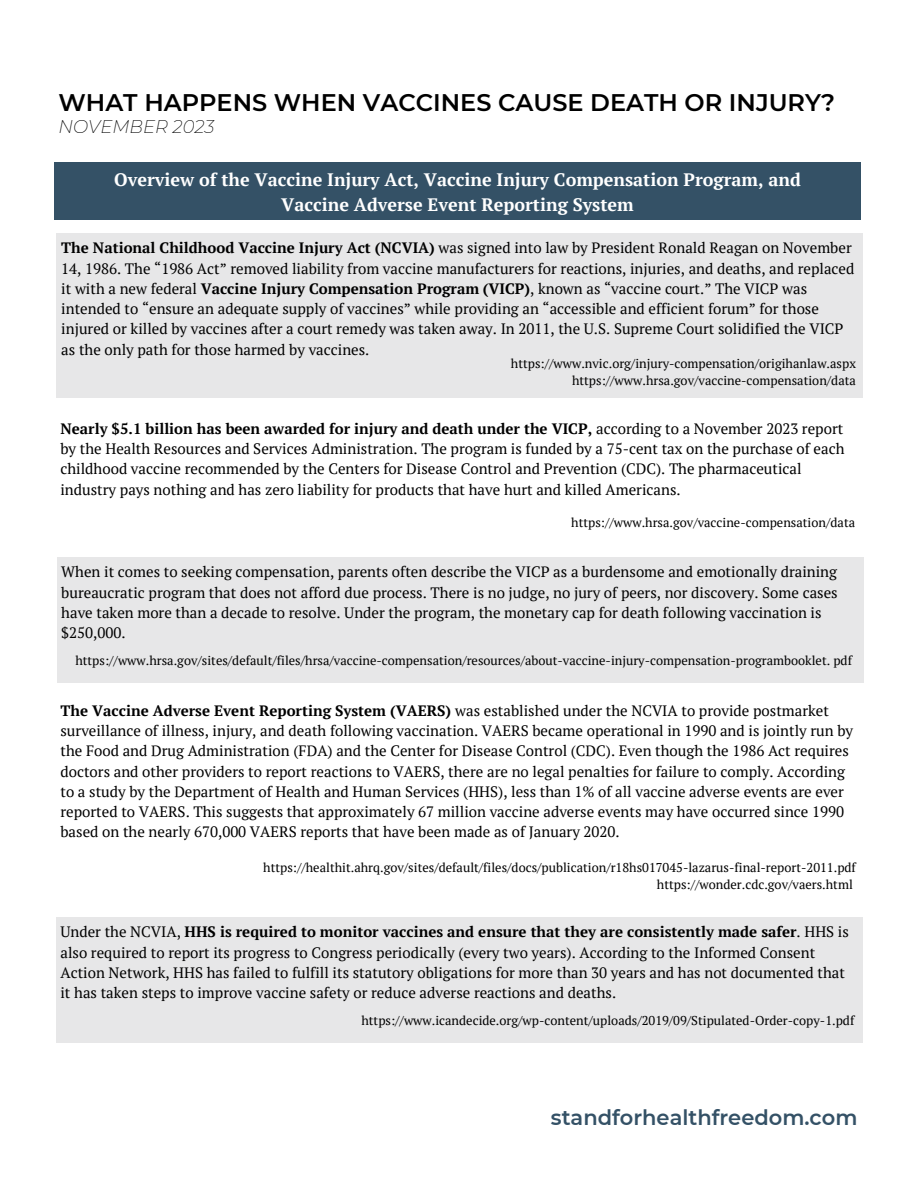
<style>
.page{position:relative;width:918px;height:1188px;background:#fff}
.page>*{position:absolute;margin:0;border:0;box-sizing:border-box;transform-origin:0 0}
.t1{font:600 24px "Montserrat";color:#000}
.t2{font:600 21px "Montserrat";color:#345166}
.t3{font:700 18px "PT Serif";color:#fff}
.t4{font:italic 200 18px "Montserrat";color:#000}
.t5{font:15px/20.2px "PT Serif";color:#000}
.t6{font:12.75px/17px "PT Serif";color:#000;text-align:right}
.s1{font-weight:700}
</style>
<div class="page">
<div style="left:54px;top:163px;width:807px;height:57px;background:#345166"></div>
<div style="left:56px;top:234px;width:807px;height:164px;background:#e7e7e8"></div>
<div style="left:57px;top:558px;width:807px;height:125px;background:#e7e7e8"></div>
<div style="left:56px;top:918px;width:807px;height:125px;background:#e7e7e8"></div>
<h1 class="t1" style="left:58px;top:85px;width:778px">WHAT HAPPENS WHEN VACCINES CAUSE DEATH OR INJURY?</h1>
<p class="t4" style="left:58px;top:115px;width:157px">NOVEMBER 2023</p>
<p class="t3" style="left:114px;top:167px;width:688px">Overview of the Vaccine Injury Act, Vaccine Injury Compensation Program, and</p>
<p class="t3" style="left:281px;top:192px;width:354px">Vaccine Adverse Event Reporting System</p>
<p class="t5" style="left:61px;top:238px;width:795px"><span class="s1">The National Childhood Vaccine Injury Act (NCVIA)</span> was signed into law by President Ronald Reagan on November 14, 1986. The “1986 Act” removed liability from vaccine manufacturers for reactions, injuries, and deaths, and replaced it with a new federal <span class="s1">Vaccine Injury Compensation Program (VICP)</span>, known as “vaccine court.” The VICP was intended to “ensure an adequate supply of vaccines” while providing an “accessible and efficient forum” for those injured or killed by vaccines after a court remedy was taken away. In 2011, the U.S. Supreme Court solidified the VICP as the only path for those harmed by vaccines.</p>
<p class="t6" style="left:511px;top:355px;width:347px">https://www.nvic.org/injury-compensation/origihanlaw.aspx https://www.hrsa.gov/vaccine-compensation/data</p>
<p class="t5" style="left:60px;top:418px;width:786px"><span class="s1">Nearly $5.1 billion has been awarded for injury and death under the VICP,</span> according to a November 2023 report by the Health Resources and Services Administration. The program is funded by a 75-cent tax on the purchase of each childhood vaccine recommended by the Centers for Disease Control and Prevention (CDC). The pharmaceutical industry pays nothing and has zero liability for products that have hurt and killed Americans.</p>
<p class="t6" style="left:571px;top:514px;width:285px">https://www.hrsa.gov/vaccine-compensation/data</p>
<p class="t5" style="left:61px;top:562px;width:778px">When it comes to seeking compensation, parents often describe the VICP as a burdensome and emotionally draining bureaucratic program that does not afford due process. There is no judge, no jury of peers, nor discovery. Some cases have taken more than a decade to resolve. Under the program, the monetary cap for death following vaccination is $250,000.</p>
<p class="t6" style="left:75px;top:652px;width:778px">https://www.hrsa.gov/sites/default/files/hrsa/vaccine-compensation/resources/about-vaccine-injury-compensation-programbooklet. pdf</p>
<p class="t5" style="left:60px;top:700px;width:794px"><span class="s1">The Vaccine Adverse Event Reporting System (VAERS)</span> was established under the NCVIA to provide postmarket surveillance of illness, injury, and death following vaccination. VAERS became operational in 1990 and is jointly run by the Food and Drug Administration (FDA) and the Center for Disease Control (CDC). Even though the 1986 Act requires doctors and other providers to report reactions to VAERS, there are no legal penalties for failure to comply. According to a study by the Department of Health and Human Services (HHS), less than 1% of all vaccine adverse events are ever reported to VAERS. This suggests that approximately 67 million vaccine adverse events may have occurred since 1990 based on the nearly 670,000 VAERS reports that have been made as of January 2020.</p>
<p class="t6" style="left:263px;top:859px;width:594px">https://healthit.ahrq.gov/sites/default/files/docs/publication/r18hs017045-lazarus-final-report-2011.pdf https://wonder.cdc.gov/vaers.html</p>
<p class="t5" style="left:60px;top:922px;width:790px">Under the NCVIA, <span class="s1">HHS is required to monitor vaccines and ensure that they are consistently made safer</span>. HHS is also required to report its progress to Congress periodically (every two years). According to the Informed Consent Action Network, HHS has failed to fulfill its statutory obligations for more than 30 years and has not documented that it has taken steps to improve vaccine safety or reduce adverse reactions and deaths.</p>
<p class="t6" style="left:361px;top:1012px;width:494px">https://www.icandecide.org/wp-content/uploads/2019/09/Stipulated-Order-copy-1.pdf</p>
<h2 class="t2" style="left:551px;top:1103px;width:308px">standforhealthfreedom.com</h2>
</div>
